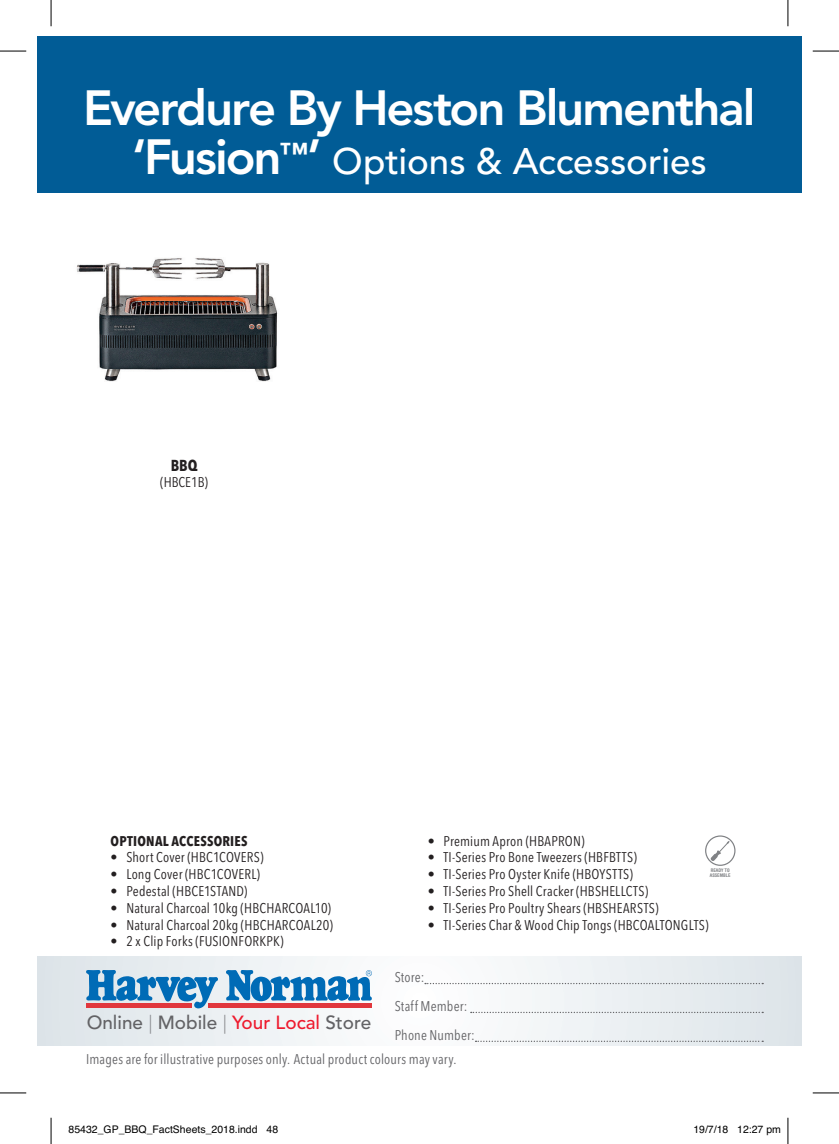
<style>
.page{position:relative;width:839px;height:1144px;background:#fff}
.page>*{position:absolute;margin:0;border:0;box-sizing:border-box;transform-origin:0 0}
.t1{font:800 49px "Avenir";letter-spacing:-.045em;color:#fff}
.t2{font:500 36.75px "Avenir";color:#fff}
.t3{font:500 18.9px "Avenir";color:#636366}
.t4{font:700 condensed 15.75px "Avenir Next LT Pro";color:#231f20}
.t5{font:condensed 14px "Avenir Next LT Pro";letter-spacing:.015em;color:#231f20}
.t6{font:condensed 14px/28.9px "Avenir Next LT Pro";letter-spacing:.015em;color:#636366}
.t7{font:700 condensed 14px "Avenir Next LT Pro";letter-spacing:.015em;color:#231f20}
.t8{font:10.5px "Helvetica";color:#000}
.t9{font:700 condensed 4.9px/5.2px "Helvetica Rounded";color:#808285}
.s1{font-weight:800;font-size:49px}
.s2{font-weight:300;color:#8a8c8f}
.s3{color:#ee1a2e}
</style>
<div class="page">
<div style="left:37px;top:36px;width:764px;height:157px;background:#015c96"></div>
<svg style="left:37px;top:956px;width:764px;height:90px"></svg>
<svg style="left:86px;top:970px;width:132px;height:38px;background:#6fa4cd"></svg>
<hr style="left:87px;top:1003px;width:105px;height:4px;background:#e1373d">
<hr style="left:208px;top:1003px;width:164px;height:4px;background:#e1373d">
<svg style="left:226px;top:970px;width:146px;height:32px"></svg>
<svg style="left:425px;top:983px;width:338px;height:1px"></svg>
<svg style="left:471px;top:1012px;width:292px;height:1px"></svg>
<svg style="left:475px;top:1041px;width:288px;height:1px"></svg>
<img style="left:77px;top:258px;width:201px;height:124px">
<svg style="left:705px;top:835px;width:30px;height:31px"></svg>
<svg style="left:0;top:51px;width:26px;height:1px"></svg>
<svg style="left:813px;top:51px;width:26px;height:1px"></svg>
<svg style="left:0;top:1092px;width:26px;height:1px"></svg>
<svg style="left:813px;top:1092px;width:26px;height:1px"></svg>
<svg style="left:51px;top:0;width:1px;height:26px"></svg>
<svg style="left:51px;top:1118px;width:1px;height:26px"></svg>
<svg style="left:787px;top:0;width:1px;height:26px"></svg>
<svg style="left:787px;top:1118px;width:1px;height:26px"></svg>
<h1 class="t1" style="left:83px;top:79px;width:674px">Everdure By Heston Blumenthal</h1>
<h2 class="t2" style="left:132px;top:140px;width:576px"><span class="s1">‘Fusion</span><sup>™</sup><span class="s1">’</span> Options &amp; Accessories</h2>
<p class="t4" style="left:171px;top:460px;width:28px">BBQ</p>
<p class="t5" style="left:160px;top:477px;width:49px">(HBCE1B)</p>
<p class="t7" style="left:111px;top:835px;width:139px">OPTIONAL ACCESSORIES</p>
<p class="t5" style="left:111px;top:852px;width:154px">• Short Cover (HBC1COVERS)</p>
<p class="t5" style="left:111px;top:869px;width:151px">• Long Cover (HBC1COVERL)</p>
<p class="t5" style="left:111px;top:886px;width:138px">• Pedestal (HBCE1STAND)</p>
<p class="t5" style="left:111px;top:903px;width:222px">• Natural Charcoal 10kg (HBCHARCOAL10)</p>
<p class="t5" style="left:111px;top:919px;width:224px">• Natural Charcoal 20kg (HBCHARCOAL20)</p>
<p class="t5" style="left:111px;top:936px;width:175px">• 2 x Clip Forks (FUSIONFORKPK)</p>
<p class="t5" style="left:428px;top:835px;width:158px">• Premium Apron (HBAPRON)</p>
<p class="t5" style="left:428px;top:852px;width:211px">• TI-Series Pro Bone Tweezers (HBFBTTS)</p>
<p class="t5" style="left:428px;top:869px;width:207px">• TI-Series Pro Oyster Knife (HBOYSTTS)</p>
<p class="t5" style="left:428px;top:886px;width:222px">• TI-Series Pro Shell Cracker (HBSHELLCTS)</p>
<p class="t5" style="left:428px;top:903px;width:232px">• TI-Series Pro Poultry Shears (HBSHEARSTS)</p>
<p class="t5" style="left:428px;top:919px;width:282px">• TI-Series Char &amp; Wood Chip Tongs (HBCOALTONGLTS)</p>
<p class="t9" style="left:710px;top:867px;width:22px">READY TO<br>ASSEMBLE</p>
<p class="t6" style="left:395px;top:964px;width:82px">Store:<br>Staff Member:<br>Phone Number:</p>
<p class="t6" style="left:86px;top:1047px;width:372px">Images are for illustrative purposes only. Actual product colours may vary.</p>
<h3 class="t3" style="left:87px;top:1011px;width:286px">Online <span class="s2">|</span> Mobile <span class="s2">|</span> <span class="s3">Your Local</span> Store</h3>
<p class="t8" style="left:69px;top:1122px;width:211px">85432_GP_BBQ_FactSheets_2018.indd 48</p>
<p class="t8" style="left:693px;top:1122px;width:89px">19/7/18 12:27 pm</p>
</div>
